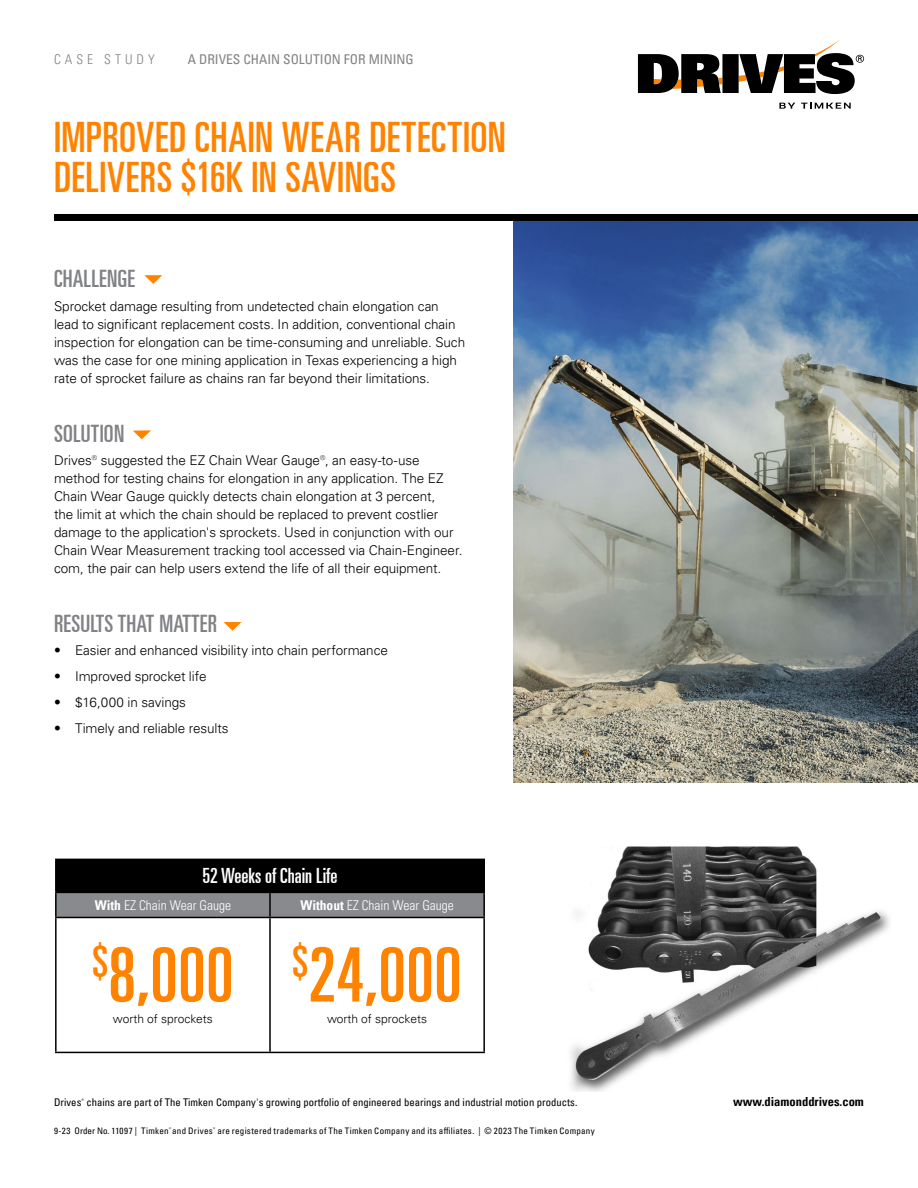
<style>
.page{position:relative;width:918px;height:1188px;background:#fff}
.page>*{position:absolute;margin:0;border:0;box-sizing:border-box;transform-origin:0 0}
.t1{font:75px "Univers LT Pro Ult Cond";color:#ff8300}
.t2{font:42px/40.5px "Univers LT Pro Ult Cond";letter-spacing:.015em;color:#ff8300}
.t3{font:24px "Univers LT Pro Ult Cond";letter-spacing:.01em;color:#808285}
.t4{font:21px "Univers LT Pro Ult Cond";color:#fff}
.t5{font:300 13.5px/18px "Univers LT Pro 45";letter-spacing:-.005em;color:#000}
.t6{font:300 condensed 13.5px "Univers LT Pro";color:#fff}
.t7{font:condensed 13.5px "Univers LT Pro";color:#808285}
.t8{font:300 condensed 13.5px "Univers LT Pro";letter-spacing:.3em;color:#808285}
.t9{font:700 condensed 12.45px "Univers LT Pro";color:#000}
.t10{font:300 12px "Univers LT Pro 45";color:#000}
.t11{font:condensed 10.65px "Univers LT Pro";letter-spacing:.005em;color:#000}
.t12{font:condensed 9px "Univers LT Pro";letter-spacing:.03em;color:#000}
.s1{font-weight:700}
</style>
<div class="page">
<img style="left:513px;top:220px;width:405px;height:563px">
<svg style="left:144px;top:275px;width:18px;height:9px"></svg>
<div style="left:54px;top:214px;width:864px;height:6px;background:#000"></div>
<svg style="left:224px;top:622px;width:18px;height:9px"></svg>
<svg style="left:133px;top:430px;width:18px;height:9px"></svg>
<div style="left:56px;top:859px;width:428px;height:33px;background:#000"></div>
<svg style="left:57px;top:893px;width:426px;height:24px;background:#85878a"></svg>
<hr style="left:55px;top:859px;width:215px;height:1px;background:#000">
<hr style="left:55px;top:860px;width:2px;height:32px;background:#000">
<hr style="left:270px;top:859px;width:215px;height:1px;background:#000">
<hr style="left:483px;top:860px;width:2px;height:32px;background:#000">
<hr style="left:55px;top:892px;width:215px;height:1px;background:#000">
<hr style="left:55px;top:893px;width:2px;height:24px;background:#000">
<hr style="left:270px;top:892px;width:215px;height:1px;background:#000">
<hr style="left:269px;top:893px;width:2px;height:24px;background:#000">
<hr style="left:483px;top:893px;width:2px;height:24px;background:#000">
<hr style="left:55px;top:917px;width:215px;height:1px;background:#000">
<hr style="left:55px;top:918px;width:2px;height:134px;background:#000">
<hr style="left:270px;top:917px;width:215px;height:1px;background:#000">
<hr style="left:269px;top:918px;width:2px;height:134px;background:#000">
<hr style="left:483px;top:918px;width:2px;height:134px;background:#000">
<hr style="left:55px;top:1052px;width:215px;height:1px;background:#000">
<hr style="left:270px;top:1052px;width:215px;height:1px;background:#000">
<img style="left:570px;top:847px;width:319px;height:244px">
<svg style="left:779px;top:103px;width:16px;height:6px"></svg>
<svg style="left:801px;top:103px;width:50px;height:6px"></svg>
<svg style="left:638px;top:40px;width:226px;height:54px"></svg>
<p class="t8" style="left:54px;top:50px;width:102px">CASE STUDY</p>
<p class="t7" style="left:188px;top:50px;width:227px">A DRIVES CHAIN SOLUTION FOR MINING</p>
<h2 class="t2" style="left:54px;top:114px;width:453px">IMPROVED CHAIN WEAR DETECTION<br>DELIVERS $16K IN SAVINGS</h2>
<h3 class="t3" style="left:54px;top:262px;width:83px">CHALLENGE</h3>
<p class="t5" style="left:54px;top:296px;width:413px">Sprocket damage resulting from undetected chain elongation can lead to significant replacement costs. In addition, conventional chain inspection for elongation can be time-consuming and unreliable. Such was the case for one mining application in Texas experiencing a high rate of sprocket failure as chains ran far beyond their limitations.</p>
<h3 class="t3" style="left:54px;top:417px;width:72px">SOLUTION</h3>
<p class="t5" style="left:54px;top:451px;width:410px">Drives® suggested the EZ Chain Wear Gauge®, an easy-to-use method for testing chains for elongation in any application. The EZ Chain Wear Gauge quickly detects chain elongation at 3 percent,<br>the limit at which the chain should be replaced to prevent costlier damage to the application's sprockets. Used in conjunction with our Chain Wear Measurement tracking tool accessed via Chain-Engineer. com, the pair can help users extend the life of all their equipment.</p>
<h3 class="t3" style="left:54px;top:607px;width:165px">RESULTS THAT MATTER</h3>
<p class="t5" style="left:54px;top:641px;width:335px">• Easier and enhanced visibility into chain performance</p>
<p class="t5" style="left:54px;top:667px;width:154px">• Improved sprocket life</p>
<p class="t5" style="left:54px;top:693px;width:134px">• $16,000 in savings</p>
<p class="t5" style="left:54px;top:718px;width:176px">• Timely and reliable results</p>
<h3 class="t4" style="left:202px;top:862px;width:137px">52 Weeks of Chain Life</h3>
<p class="t6" style="left:95px;top:896px;width:138px"><span class="s1">With</span> EZ Chain Wear Gauge</p>
<p class="t6" style="left:300px;top:896px;width:155px"><span class="s1">Without</span> EZ Chain Wear Gauge</p>
<h1 class="t1" style="left:92px;top:923px;width:143px"><sup>$</sup>8,000</h1>
<p class="t10" style="left:113px;top:1011px;width:101px">worth of sprockets</p>
<h1 class="t1" style="left:292px;top:923px;width:171px"><sup>$</sup>24,000</h1>
<p class="t10" style="left:327px;top:1011px;width:101px">worth of sprockets</p>
<p class="t11" style="left:54px;top:1096px;width:525px">Drives<sup>®</sup> chains are part of The Timken Company's growing portfolio of engineered bearings and industrial motion products.</p>
<p class="t9" style="left:733px;top:1094px;width:132px">www.diamonddrives.com</p>
<p class="t12" style="left:54px;top:1125px;width:542px">9-23 Order No. 11097 | Timken<sup>®</sup> and Drives<sup>®</sup> are registered trademarks of The Timken Company and its affiliates. | © 2023 The Timken Company</p>
</div>
